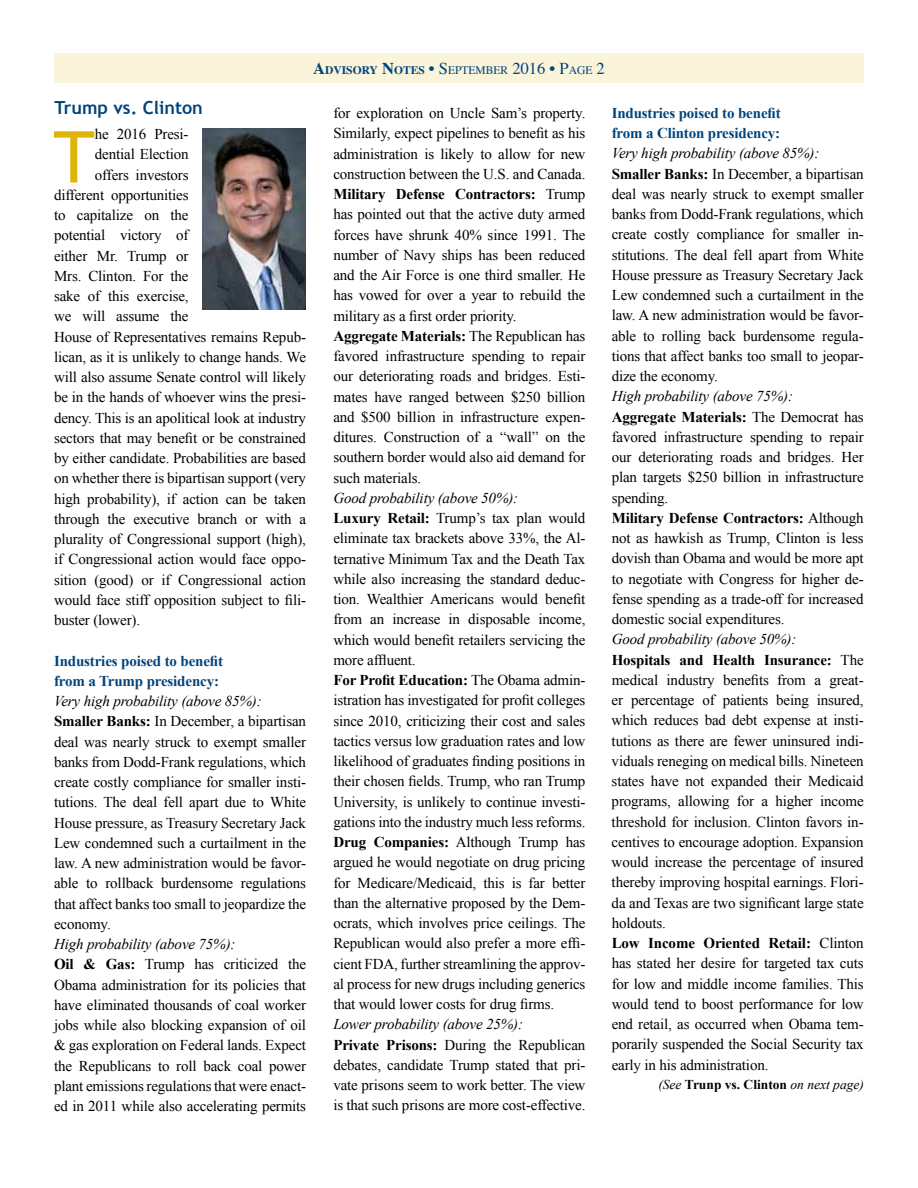
<style>
.page{position:relative;width:918px;height:1188px;background:#fff}
.page>*{position:absolute;margin:0;border:0;box-sizing:border-box;transform-origin:0 0}
.t1{font:71.55px "Trebuchet MS";color:#deb408}
.t2{font:700 18px "Trebuchet MS";color:#00447c}
.t3{font:15px/20.2px "Times New Roman";letter-spacing:-.01em;color:#000}
.t4{font:700 15px/20.2px "Times New Roman";letter-spacing:-.01em;color:#00447c}
.t5{font:italic 13.5px "Times New Roman";color:#000}
.t6{font:700 11.55px "Times";color:#00447c}
.s1{font-size:16.5px}
.s2{font-weight:400;font-size:16.5px}
.s3{font-weight:400}
.s4{font-style:italic}
.s5{font-weight:700}
.s6{font-weight:700;font-style:normal}
</style>
<div class="page">
<div style="left:54px;top:54px;width:810px;height:29px;background:#faf4da"></div>
<img style="left:202px;top:129px;width:104px;height:180px">
<p class="t6" style="left:313px;top:59px;width:293px"><span class="s1">A</span>DVISORY <span class="s1">N</span>OTES <span class="s2">• S</span><span class="s3">EPTEMBER</span> <span class="s2">2016 • P</span><span class="s3">AGE</span> <span class="s2">2</span></p>
<p class="t2" style="left:55px;top:97px;width:150px">Trump vs. Clinton</p>
<h1 class="t1" style="left:53px;top:115px;width:43px">T</h1>
<p class="t3" style="left:95px;top:124px;width:95px">he 2016 Presi-</p>
<p class="t3" style="left:95px;top:144px;width:95px">dential Election</p>
<p class="t3" style="left:95px;top:164px;width:95px">offers investors</p>
<p class="t3" style="left:54px;top:184px;width:136px">different opportunities</p>
<p class="t3" style="left:54px;top:205px;width:136px">to capitalize on the</p>
<p class="t3" style="left:54px;top:225px;width:136px">potential victory of</p>
<p class="t3" style="left:54px;top:245px;width:136px">either Mr. Trump or</p>
<p class="t3" style="left:54px;top:265px;width:136px">Mrs. Clinton. For the</p>
<p class="t3" style="left:54px;top:286px;width:136px">sake of this exercise,</p>
<p class="t3" style="left:54px;top:306px;width:136px">we will assume the</p>
<p class="t3" style="left:54px;top:326px;width:254px">House of Representatives remains Repub-</p>
<p class="t3" style="left:54px;top:346px;width:254px">lican, as it is unlikely to change hands. We</p>
<p class="t3" style="left:54px;top:367px;width:253px">will also assume Senate control will likely</p>
<p class="t3" style="left:54px;top:387px;width:254px">be in the hands of whoever wins the presi-</p>
<p class="t3" style="left:54px;top:407px;width:254px">dency. This is an apolitical look at industry</p>
<p class="t3" style="left:54px;top:427px;width:254px">sectors that may benefit or be constrained</p>
<p class="t3" style="left:54px;top:448px;width:254px">by either candidate. Probabilities are based</p>
<p class="t3" style="left:54px;top:468px;width:254px">on whether there is bipartisan support (very</p>
<p class="t3" style="left:54px;top:488px;width:254px">high probability), if action can be taken</p>
<p class="t3" style="left:54px;top:508px;width:254px">through the executive branch or with a</p>
<p class="t3" style="left:54px;top:529px;width:253px">plurality of Congressional support (high),</p>
<p class="t3" style="left:54px;top:549px;width:253px">if Congressional action would face oppo-</p>
<p class="t3" style="left:54px;top:569px;width:254px">sition (good) or if Congressional action</p>
<p class="t3" style="left:54px;top:589px;width:254px">would face stiff opposition subject to fili-</p>
<p class="t3" style="left:54px;top:610px;width:88px">buster (lower).</p>
<p class="t4" style="left:54px;top:650px;width:171px">Industries poised to benefit from a Trump presidency:</p>
<p class="t3" style="left:54px;top:691px;width:254px"><span class="s4">Very high probability (above 85%):<br></span><span class="s5">Smaller Banks:</span> In December, a bipartisan deal was nearly struck to exempt smaller banks from Dodd-Frank regulations, which create costly compliance for smaller insti&shy;tutions. The deal fell apart due to White House pressure, as Treasury Secretary Jack Lew condemned such a curtailment in the law. A new administration would be favor&shy;able to rollback burdensome regulations that affect banks too small to jeopardize the economy.</p>
<p class="t3" style="left:54px;top:934px;width:254px"><span class="s4">High probability (above 75%):<br></span><span class="s5">Oil &amp; Gas:</span> Trump has criticized the Obama administration for its policies that have eliminated thousands of coal worker jobs while also blocking expansion of oil &amp; gas exploration on Federal lands. Expect the Republicans to roll back coal power plant emissions regulations that were enact&shy;ed in 2011 while also accelerating permits</p>
<p class="t3" style="left:333px;top:103px;width:254px">for exploration on Uncle Sam’s property.<br>Similarly, expect pipelines to benefit as his administration is likely to allow for new construction between the U.S. and Canada.<br><span class="s5">Military Defense Contractors:</span> Trump has pointed out that the active duty armed forces have shrunk 40% since 1991. The number of Navy ships has been reduced and the Air Force is one third smaller. He has vowed for over a year to rebuild the military as a first order priority.<br><span class="s5">Aggregate Materials:</span> The Republican has favored infrastructure spending to repair our deteriorating roads and bridges. Esti&shy;mates have ranged between $250 billion and $500 billion in infrastructure expen&shy;ditures. Construction of a “wall” on the southern border would also aid demand for such materials.</p>
<p class="t3" style="left:333px;top:488px;width:254px"><span class="s4">Good probability (above 50%):<br></span><span class="s5">Luxury Retail:</span> Trump’s tax plan would eliminate tax brackets above 33%, the Al&shy;ternative Minimum Tax and the Death Tax while also increasing the standard deduc&shy;tion. Wealthier Americans would benefit from an increase in disposable income, which would benefit retailers servicing the more affluent.<br><span class="s5">For Profit Education:</span> The Obama admin&shy;istration has investigated for profit colleges since 2010, criticizing their cost and sales tactics versus low graduation rates and low likelihood of graduates finding positions in their chosen fields. Trump, who ran Trump University, is unlikely to continue investi&shy;gations into the industry much less reforms.<br><span class="s5">Drug Companies:</span> Although Trump has argued he would negotiate on drug pricing for Medicare/Medicaid, this is far better than the alternative proposed by the Dem&shy;ocrats, which involves price ceilings. The Republican would also prefer a more effi&shy;cient FDA, further streamlining the approv&shy;al process for new drugs including generics that would lower costs for drug firms.</p>
<p class="t3" style="left:333px;top:1014px;width:254px"><span class="s4">Lower probability (above 25%):<br></span><span class="s5">Private Prisons:</span> During the Republican debates, candidate Trump stated that pri&shy;vate prisons seem to work better. The view is that such prisons are more cost-effective.</p>
<p class="t4" style="left:612px;top:102px;width:171px">Industries poised to benefit from a Clinton presidency:</p>
<p class="t3" style="left:612px;top:143px;width:254px"><span class="s4">Very high probability (above 85%):<br></span><span class="s5">Smaller Banks:</span> In December, a bipartisan deal was nearly struck to exempt smaller banks from Dodd-Frank regulations, which create costly compliance for smaller in&shy;stitutions. The deal fell apart from White House pressure as Treasury Secretary Jack Lew condemned such a curtailment in the law. A new administration would be favor&shy;able to rolling back burdensome regula&shy;tions that affect banks too small to jeopar&shy;dize the economy.</p>
<p class="t3" style="left:612px;top:386px;width:254px"><span class="s4">High probability (above 75%):<br></span><span class="s5">Aggregate Materials:</span> The Democrat has favored infrastructure spending to repair our deteriorating roads and bridges. Her plan targets $250 billion in infrastructure spending.<br><span class="s5">Military Defense Contractors:</span> Although not as hawkish as Trump, Clinton is less dovish than Obama and would be more apt to negotiate with Congress for higher de&shy;fense spending as a trade-off for increased domestic social expenditures.</p>
<p class="t3" style="left:612px;top:629px;width:254px"><span class="s4">Good probability (above 50%):<br></span><span class="s5">Hospitals and Health Insurance:</span> The medical industry benefits from a great&shy;er percentage of patients being insured, which reduces bad debt expense at insti&shy;tutions as there are fewer uninsured indi&shy;viduals reneging on medical bills. Nineteen states have not expanded their Medicaid programs, allowing for a higher income threshold for inclusion. Clinton favors in&shy;centives to encourage adoption. Expansion would increase the percentage of insured thereby improving hospital earnings. Flori&shy;da and Texas are two significant large state holdouts.<br><span class="s5">Low Income Oriented Retail:</span> Clinton has stated her desire for targeted tax cuts for low and middle income families. This would tend to boost performance for low end retail, as occurred when Obama tem&shy;porarily suspended the Social Security tax early in his administration.</p>
<p class="t5" style="left:658px;top:1075px;width:207px">(See <span class="s6">Trunp vs. Clinton</span> on next page)</p>
</div>
